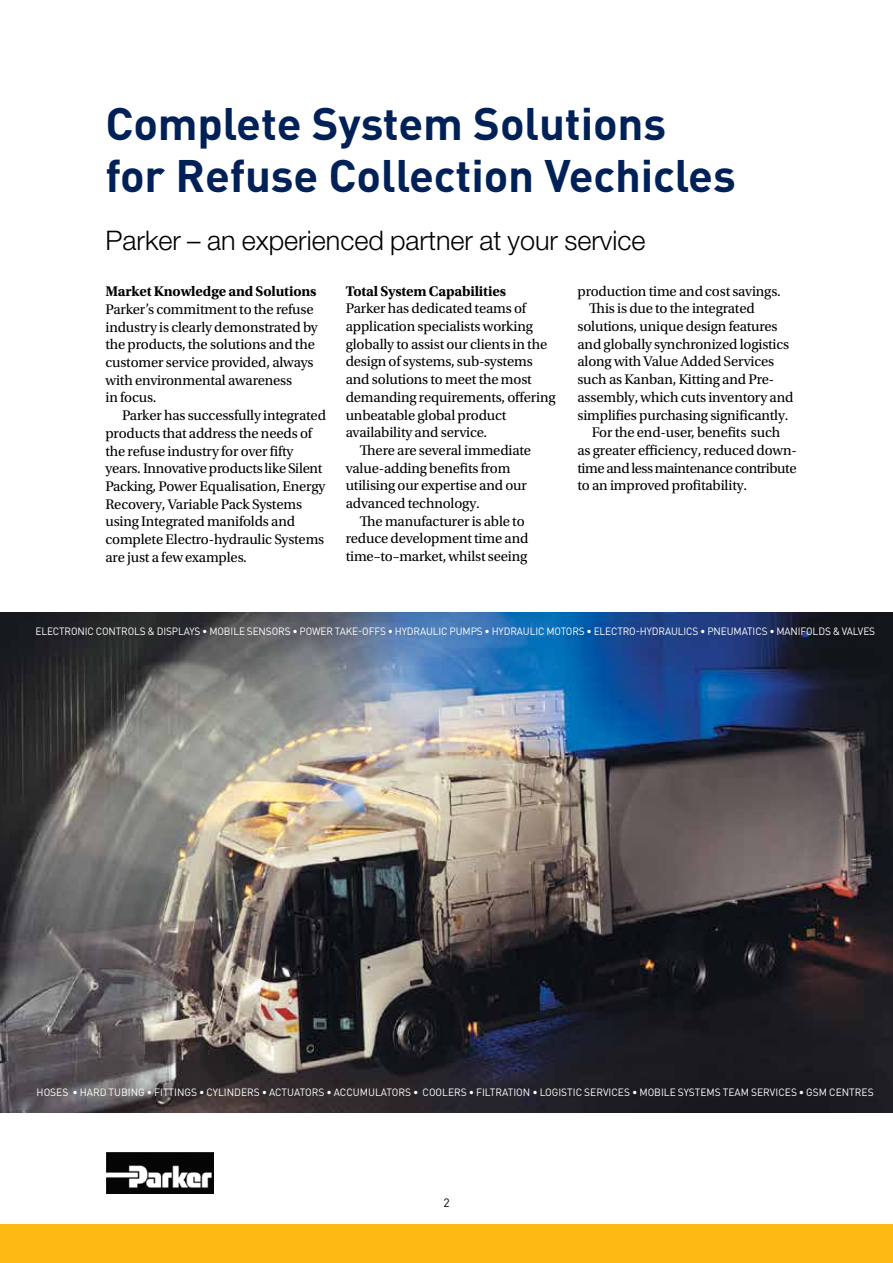
<style>
.page{position:relative;width:893px;height:1263px;background:#fff}
.page>*{position:absolute;margin:0;border:0;box-sizing:border-box;transform-origin:0 0}
.t1{font:700 45px/52.5px "DINOT";letter-spacing:-.005em;color:#002157}
.t2{font:300 27px "Helvetica Neue LT Std";color:#000}
.t3{font:14.7px/17.7px "Utopia Std";letter-spacing:-.01em;color:#000}
.t4{font:700 14.7px "Utopia Std";letter-spacing:-.01em;color:#000}
.t5{font:14.7px "Utopia Std";letter-spacing:-.03em;color:#000}
.t6{font:12px "DINOT";color:#000}
.t7{font:10.5px "DINOT";letter-spacing:-.01em;color:#fff;scale:.96 1}
.t8{font:10.5px "DINOT";letter-spacing:-.01em;color:#fff}
</style>
<div class="page">
<div style="left:0;top:1225px;width:893px;height:38px;background:#fdb913"></div>
<img style="left:106px;top:1152px;width:107px;height:41px">
<img style="left:0;top:612px;width:893px;height:500px">
<h1 class="t1" style="left:105px;top:95px;width:632px">Complete System Solutions for Refuse Collection Vechicles</h1>
<h2 class="t2" style="left:106px;top:224px;width:541px">Parker – an experienced partner at your service</h2>
<p class="t4" style="left:105px;top:283px;width:212px">Market Knowledge and Solutions</p>
<p class="t3" style="left:105px;top:301px;width:214px">Parker’s commitment to the refuse industry is clearly demonstrated by the products, the solutions and the customer service provided, always with environmental awareness<br>in focus.</p>
<p class="t3" style="left:105px;top:407px;width:222px;text-indent:17px">Parker has successfully integrated products that address the needs of the refuse industry for over fifty years. Innovative products like Silent Packing, Power Equalisation, Energy Recovery, Variable Pack Systems using Integrated manifolds and complete Electro-hydraulic Systems are just a few examples.</p>
<p class="t4" style="left:346px;top:282px;width:162px">Total System Capabilities</p>
<p class="t3" style="left:346px;top:300px;width:182px">Parker has dedicated teams of</p>
<p class="t3" style="left:346px;top:318px;width:189px">application specialists working</p>
<p class="t3" style="left:346px;top:335px;width:203px">globally to assist our clients in the</p>
<p class="t3" style="left:346px;top:353px;width:188px">design of systems, sub-systems</p>
<p class="t3" style="left:346px;top:371px;width:188px">and solutions to meet the most</p>
<p class="t3" style="left:346px;top:388px;width:211px">demanding requirements, offering</p>
<p class="t3" style="left:346px;top:406px;width:162px">unbeatable global product</p>
<p class="t3" style="left:346px;top:424px;width:143px">availability and service.</p>
<p class="t3" style="left:360px;top:442px;width:173px">There are several immediate</p>
<p class="t3" style="left:346px;top:459px;width:166px">value-adding benefits from</p>
<p class="t3" style="left:346px;top:477px;width:183px">utilising our expertise and our</p>
<p class="t3" style="left:346px;top:495px;width:136px">advanced technology.</p>
<p class="t3" style="left:360px;top:512px;width:166px">The manufacturer is able to</p>
<p class="t3" style="left:346px;top:530px;width:184px">reduce development time and</p>
<p class="t3" style="left:346px;top:548px;width:183px">time–to–market, whilst seeing</p>
<p class="t3" style="left:577px;top:282px;width:205px">production time and cost savings.</p>
<p class="t3" style="left:589px;top:300px;width:167px">This is due to the integrated</p>
<p class="t3" style="left:577px;top:318px;width:202px">solutions, unique design features</p>
<p class="t3" style="left:577px;top:335px;width:213px">and globally synchronized logistics</p>
<p class="t3" style="left:577px;top:353px;width:198px">along with Value Added Services</p>
<p class="t3" style="left:577px;top:371px;width:198px">such as Kanban, Kitting and Pre-</p>
<p class="t3" style="left:577px;top:388px;width:218px">assembly, which cuts inventory and</p>
<p class="t3" style="left:577px;top:406px;width:213px">simplifies purchasing significantly.</p>
<p class="t3" style="left:592px;top:424px;width:190px">For the end-user, benefits such</p>
<p class="t3" style="left:577px;top:442px;width:221px">as greater efficiency, reduced down-</p>
<p class="t5" style="left:577px;top:460px;width:221px">time and less maintenance contribute</p>
<p class="t3" style="left:577px;top:477px;width:171px">to an improved profitability.</p>
<p class="t7" style="left:35px;top:624px;width:876px">ELECTRONIC CONTROLS &amp; DISPLAYS • MOBILE SENSORS • POWER TAKE-OFFS • HYDRAULIC PUMPS • HYDRAULIC MOTORS • ELECTRO-HYDRAULICS • PNEUMATICS • MANIFOLDS &amp; VALVES</p>
<p class="t8" style="left:37px;top:1085px;width:838px">HOSES • HARD TUBING • FITTINGS • CYLINDERS • ACTUATORS • ACCUMULATORS • COOLERS • FILTRATION • LOGISTIC SERVICES • MOBILE SYSTEMS TEAM SERVICES • GSM CENTRES</p>
<p class="t6" style="left:443px;top:1194px;width:8px">2</p>
</div>
